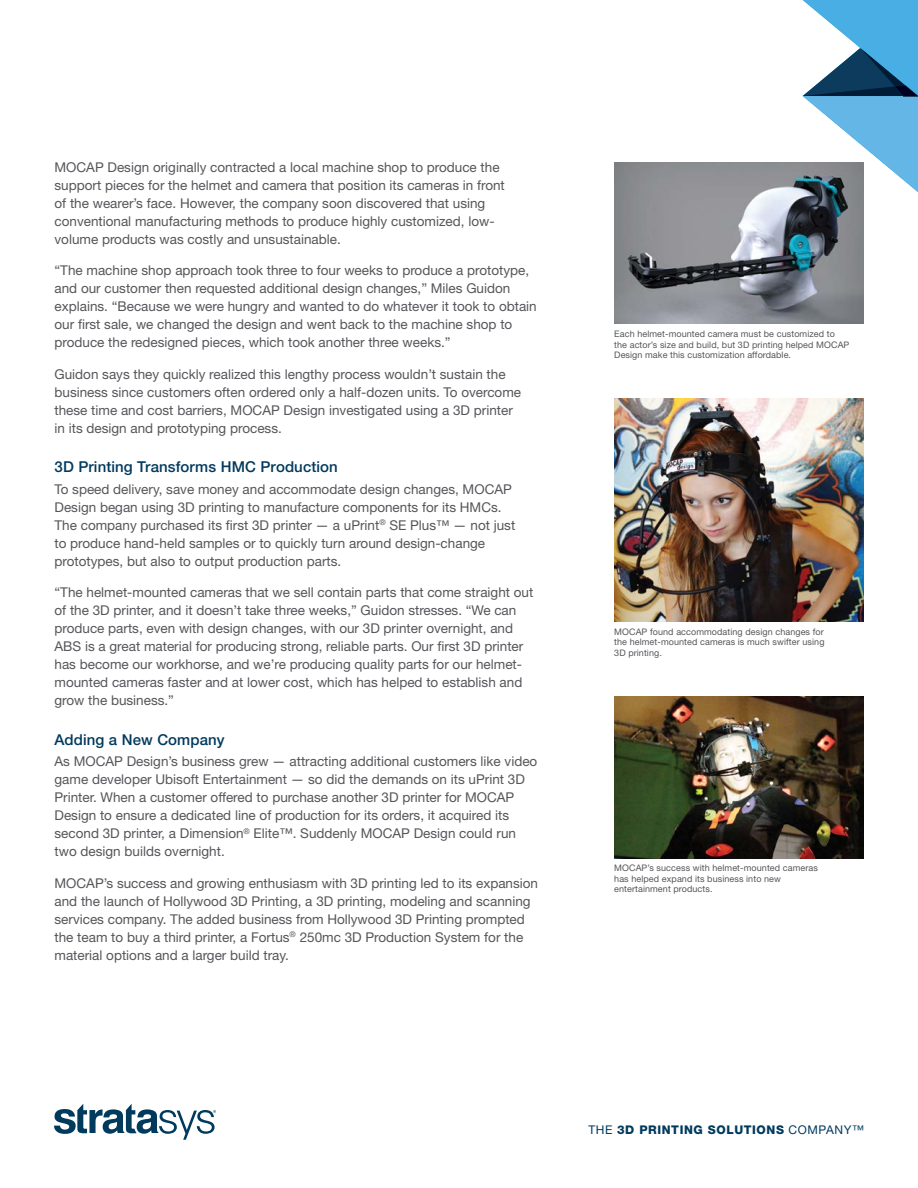
<style>
.page{position:relative;width:918px;height:1188px;background:#fff}
.page>*{position:absolute;margin:0;border:0;box-sizing:border-box;transform-origin:0 0}
.t1{font:500 15px "Helvetica Neue LT Std";letter-spacing:.005em;color:#003a5d}
.t2{font:13.5px/18px "Helvetica Neue LT Std";color:#55565a}
.t3{font:800 12px "Helvetica Neue LT Std";letter-spacing:.05em;color:#003a5d}
.t4{font:9px/10.5px "Helvetica Neue LT Std";letter-spacing:.01em;color:#55565a}
.s1{font-weight:400}
</style>
<div class="page">
<svg style="left:54px;top:1104px;width:162px;height:36px"></svg>
<svg style="left:803px;top:0;width:115px;height:192px"></svg>
<img style="left:614px;top:162px;width:250px;height:162px">
<img style="left:614px;top:399px;width:250px;height:222px">
<img style="left:614px;top:696px;width:250px;height:162px">
<p class="t2" style="left:55px;top:158px;width:452px">MOCAP Design originally contracted a local machine shop to produce the support pieces for the helmet and camera that position its cameras in front of the wearer’s face. However, the company soon discovered that using conventional manufacturing methods to produce highly customized, low&shy;volume products was costly and unsustainable.</p>
<p class="t2" style="left:55px;top:261px;width:484px">“The machine shop approach took three to four weeks to produce a prototype, and our customer then requested additional design changes,” Miles Guidon explains. “Because we were hungry and wanted to do whatever it took to obtain our first sale, we changed the design and went back to the machine shop to produce the redesigned pieces, which took another three weeks.”</p>
<p class="t2" style="left:55px;top:365px;width:468px">Guidon says they quickly realized this lengthy process wouldn’t sustain the business since customers often ordered only a half-dozen units. To overcome these time and cost barriers, MOCAP Design investigated using a 3D printer in its design and prototyping process.</p>
<p class="t1" style="left:55px;top:458px;width:285px">3D Printing Transforms HMC Production</p>
<p class="t2" style="left:55px;top:480px;width:462px">To speed delivery, save money and accommodate design changes, MOCAP Design began using 3D printing to manufacture components for its HMCs.<br>The company purchased its first 3D printer — a uPrint<sup>®</sup> SE Plus™ — not just to produce hand-held samples or to quickly turn around design-change prototypes, but also to output production parts.</p>
<p class="t2" style="left:55px;top:583px;width:480px">“The helmet-mounted cameras that we sell contain parts that come straight out of the 3D printer, and it doesn’t take three weeks,” Guidon stresses. “We can produce parts, even with design changes, with our 3D printer overnight, and ABS is a great material for producing strong, reliable parts. Our first 3D printer has become our workhorse, and we’re producing quality parts for our helmet&shy;mounted cameras faster and at lower cost, which has helped to establish and grow the business.”</p>
<p class="t1" style="left:55px;top:731px;width:171px">Adding a New Company</p>
<p class="t2" style="left:55px;top:752px;width:484px">As MOCAP Design’s business grew — attracting additional customers like video game developer Ubisoft Entertainment — so did the demands on its uPrint 3D Printer. When a customer offered to purchase another 3D printer for MOCAP Design to ensure a dedicated line of production for its orders, it acquired its second 3D printer, a Dimension<sup>®</sup> Elite™. Suddenly MOCAP Design could run two design builds overnight.</p>
<p class="t2" style="left:55px;top:874px;width:485px">MOCAP’s success and growing enthusiasm with 3D printing led to its expansion and the launch of Hollywood 3D Printing, a 3D printing, modeling and scanning services company. The added business from Hollywood 3D Printing prompted the team to buy a third printer, a Fortus<sup>®</sup> 250mc 3D Production System for the material options and a larger build tray.</p>
<p class="t4" style="left:614px;top:329px;width:237px">Each helmet-mounted camera must be customized to the actor’s size and build, but 3D printing helped MOCAP<br>Design make this customization affordable.</p>
<p class="t4" style="left:614px;top:626px;width:212px;text-align:justify">MOCAP found accommodating design changes for the helmet-mounted cameras is much swifter using 3D printing.</p>
<p class="t4" style="left:614px;top:863px;width:205px">MOCAP’s success with helmet-mounted cameras has helped expand its business into new entertainment products.</p>
<p class="t3" style="left:589px;top:1123px;width:277px"><span class="s1">THE</span> 3D PRINTING SOLUTIONS <span class="s1">COMPANY™</span></p>
</div>
